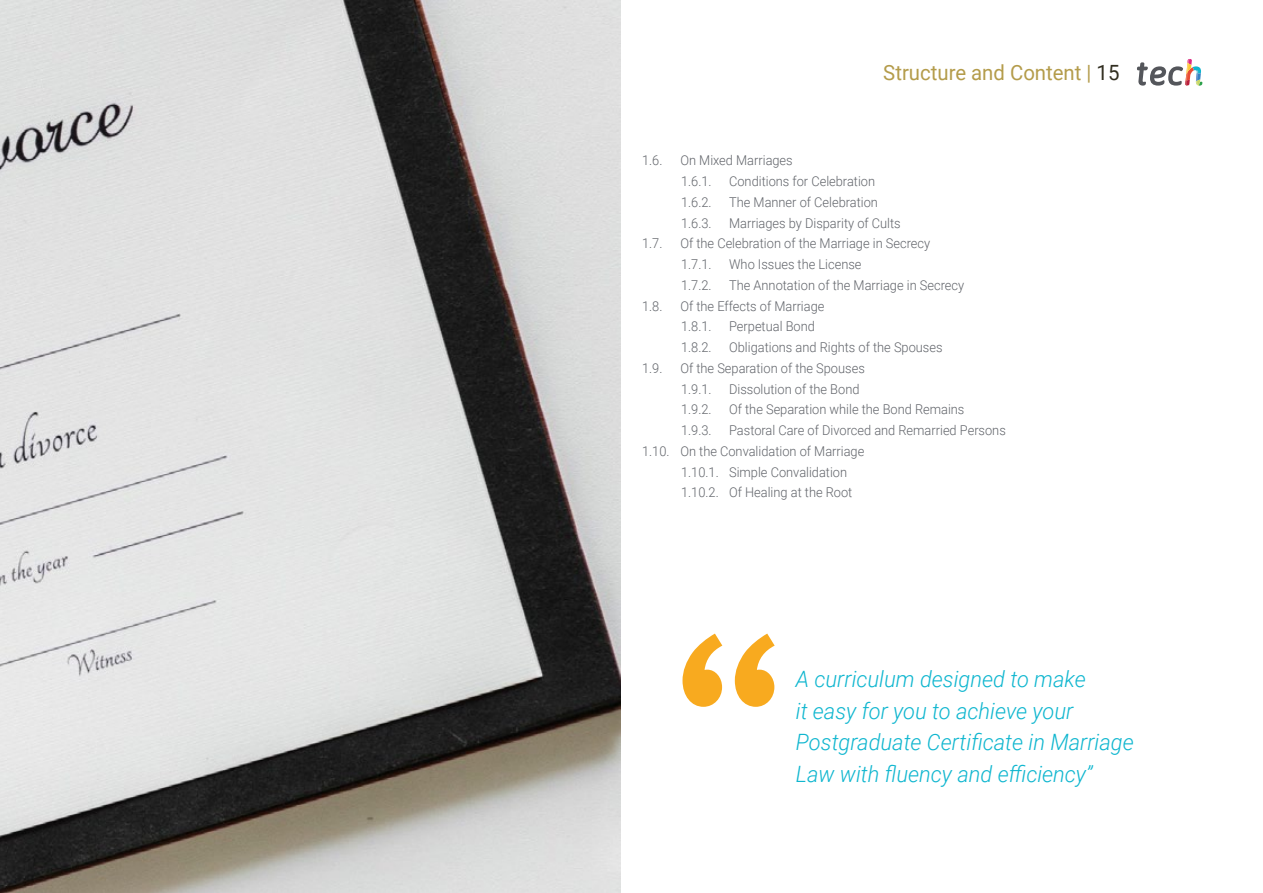
<style>
.page{position:relative;width:1263px;height:893px;background:#fff}
.page>*{position:absolute;margin:0;border:0;box-sizing:border-box;transform-origin:0 0}
.t1{font:italic 300 22.5px/31.5px "Roboto";color:#0fb6cf}
.t2{font:21px "Roboto";color:#b49c4b}
.t3{font:300 13.5px/20.7px "Roboto";color:#61646a;scale:.95 1}
.s1{color:#312e20}
</style>
<div class="page">
<svg style="left:682px;top:634px;width:93px;height:73px"></svg>
<svg style="left:1137px;top:59px;width:65px;height:27px"></svg>
<img style="left:0;top:0;width:621px;height:893px">
<h2 class="t2" style="left:883px;top:57px;width:238px">Structure and Content | <span class="s1">15</span></h2>
<p class="t3" style="left:642px;top:150px;width:23px">1.6.</p>
<p class="t3" style="left:680px;top:150px;width:120px">On Mixed Marriages<br>1.6.1.</p>
<p class="t3" style="left:729px;top:170px;width:155px">Conditions for Celebration</p>
<p class="t3" style="left:681px;top:191px;width:34px">1.6.2.</p>
<p class="t3" style="left:729px;top:191px;width:158px">The Manner of Celebration</p>
<p class="t3" style="left:681px;top:212px;width:34px">1.6.3.</p>
<p class="t3" style="left:729px;top:212px;width:182px">Marriages by Disparity of Cults</p>
<p class="t3" style="left:642px;top:233px;width:23px">1.7.</p>
<p class="t3" style="left:680px;top:233px;width:264px">Of the Celebration of the Marriage in Secrecy<br>1.7.1.</p>
<p class="t3" style="left:729px;top:253px;width:141px">Who Issues the License</p>
<p class="t3" style="left:681px;top:274px;width:34px">1.7.2.</p>
<p class="t3" style="left:729px;top:274px;width:249px">The Annotation of the Marriage in Secrecy</p>
<p class="t3" style="left:642px;top:295px;width:23px">1.8.</p>
<p class="t3" style="left:680px;top:295px;width:153px">Of the Effects of Marriage<br>1.8.1.</p>
<p class="t3" style="left:729px;top:316px;width:92px">Perpetual Bond</p>
<p class="t3" style="left:681px;top:336px;width:34px">1.8.2.</p>
<p class="t3" style="left:729px;top:336px;width:226px">Obligations and Rights of the Spouses</p>
<p class="t3" style="left:642px;top:357px;width:23px">1.9.</p>
<p class="t3" style="left:680px;top:357px;width:196px">Of the Separation of the Spouses<br>1.9.1.</p>
<p class="t3" style="left:729px;top:378px;width:139px">Dissolution of the Bond</p>
<p class="t3" style="left:681px;top:399px;width:34px">1.9.2.</p>
<p class="t3" style="left:729px;top:399px;width:249px">Of the Separation while the Bond Remains</p>
<p class="t3" style="left:681px;top:419px;width:34px">1.9.3.</p>
<p class="t3" style="left:729px;top:419px;width:293px">Pastoral Care of Divorced and Remarried Persons</p>
<p class="t3" style="left:642px;top:440px;width:235px">1.10. On the Convalidation of Marriage</p>
<p class="t3" style="left:681px;top:461px;width:176px">1.10.1. Simple Convalidation</p>
<p class="t3" style="left:681px;top:482px;width:182px">1.10.2. Of Healing at the Root</p>
<h1 class="t1" style="left:796px;top:662px;width:339px">A curriculum designed to make<br>it easy for you to achieve your<br>Postgraduate Certificate in Marriage<br>Law with fluency and efficiency”</h1>
</div>
